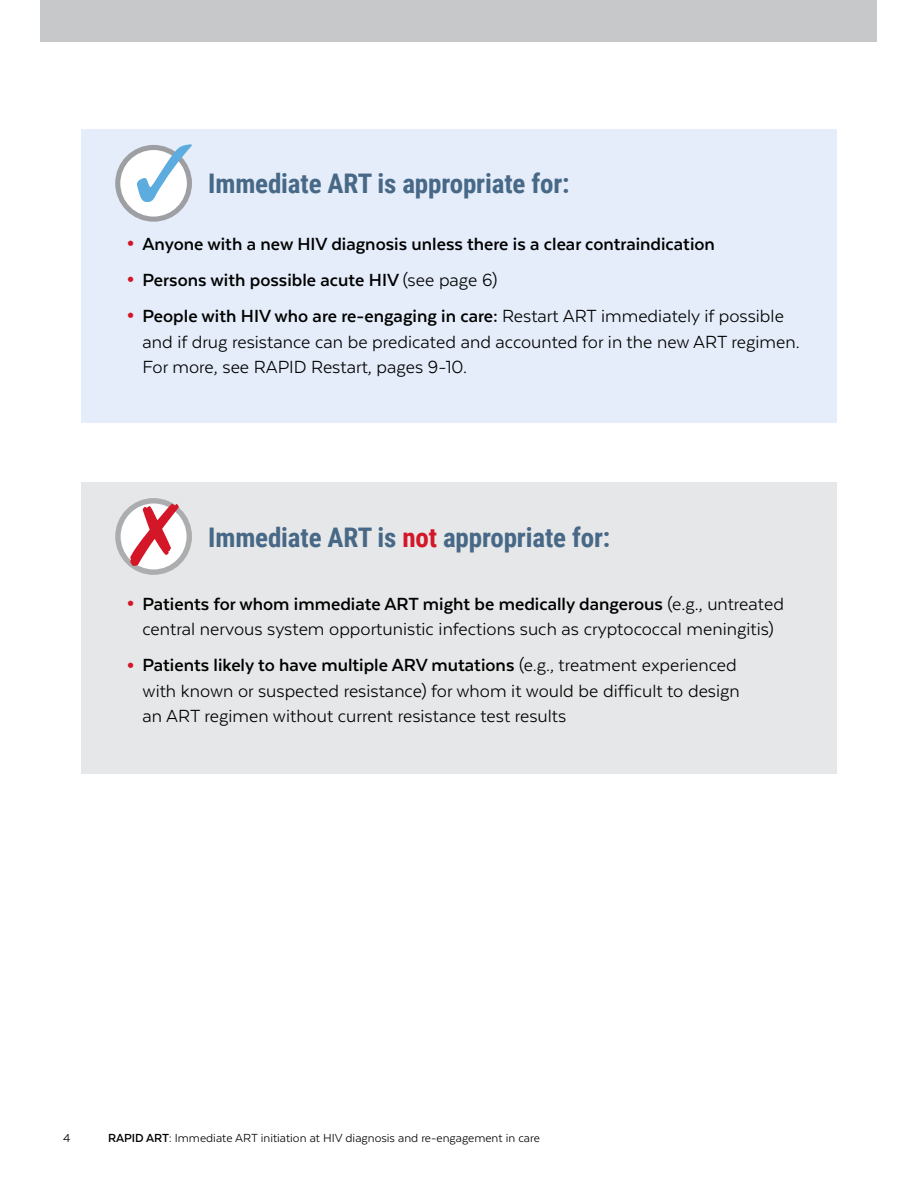
<style>
.page{position:relative;width:918px;height:1188px;background:#fff}
.page>*{position:absolute;margin:0;border:0;box-sizing:border-box;transform-origin:0 0}
.t1{font:700 27px "Roboto Condensed";letter-spacing:-.005em;color:#476886}
.t2{font:20.25px/25.5px "Texta";color:#000}
.t3{font:700 20.25px "Texta";color:#000}
.t4{font:13.5px "Texta";color:#000}
.s1{color:#5cacdf}
.s2{font-weight:900;font-size:25.5px;color:#d31729}
.s3{font-weight:400}
.s4{font-weight:700}
.s5{font-weight:800}
.s6{color:#d31729}
</style>
<div class="page">
<div style="left:40px;top:0;width:838px;height:42px;background:#c7c8ca"></div>
<div style="left:81px;top:129px;width:756px;height:294px;background:#e4edf9"></div>
<div style="left:118px;top:147px;width:71px;height:72px;background:#fff;border-radius:50%"></div>
<div style="left:115px;top:145px;width:77px;height:77px;border:5px solid #9d9fa2;border-radius:50%"></div>
<div style="left:81px;top:482px;width:756px;height:291px;background:#e6e7e8"></div>
<svg style="left:118px;top:501px;width:71px;height:71px"></svg>
<div style="left:115px;top:498px;width:77px;height:77px;border:5px solid #abadaf;border-radius:50%"></div>
<svg style="left:130px;top:503px;width:49px;height:63px;background:#f8f8f8"></svg>
<h1 class="t1" style="left:134px;top:165px;width:437px"><span class="s1">✓</span> Immediate ART is appropriate for:</h1>
<p class="t3" style="left:126px;top:233px;width:590px"><span class="s2">•</span> Anyone with a new HIV diagnosis unless there is a clear contraindication</p>
<p class="t3" style="left:126px;top:269px;width:373px"><span class="s2">•</span> Persons with possible acute HIV <span class="s3">(see page 6)</span></p>
<p class="t2" style="left:143px;top:303px;width:659px;text-indent:-16px"><span class="s2">•</span> <span class="s4">People with HIV who are re-engaging in care</span><span class="s5">:</span> Restart ART immediately if possible and if drug resistance can be predicated and accounted for in the new ART regimen.<br>For more, see RAPID Restart, pages 9-10.</p>
<h1 class="t1" style="left:208px;top:519px;width:404px">Immediate ART is <span class="s6">not</span> appropriate for:</h1>
<p class="t2" style="left:126px;top:591px;width:659px;text-align:center"><span class="s2">•</span> <span class="s4">Patients for whom immediate ART might be medically dangerous</span> (e.g., untreated central nervous system opportunistic infections such as cryptococcal meningitis)</p>
<p class="t2" style="left:143px;top:652px;width:599px;text-indent:-16px"><span class="s2">•</span> <span class="s4">Patients likely to have multiple ARV mutations</span> (e.g., treatment experienced with known or suspected resistance) for whom it would be difficult to design an ART regimen without current resistance test results</p>
<p class="t4" style="left:63px;top:1131px;width:9px">4</p>
<p class="t4" style="left:108px;top:1131px;width:433px"><span class="s4">RAPID ART:</span> Immediate ART initiation at HIV diagnosis and re-engagement in care</p>
</div>
